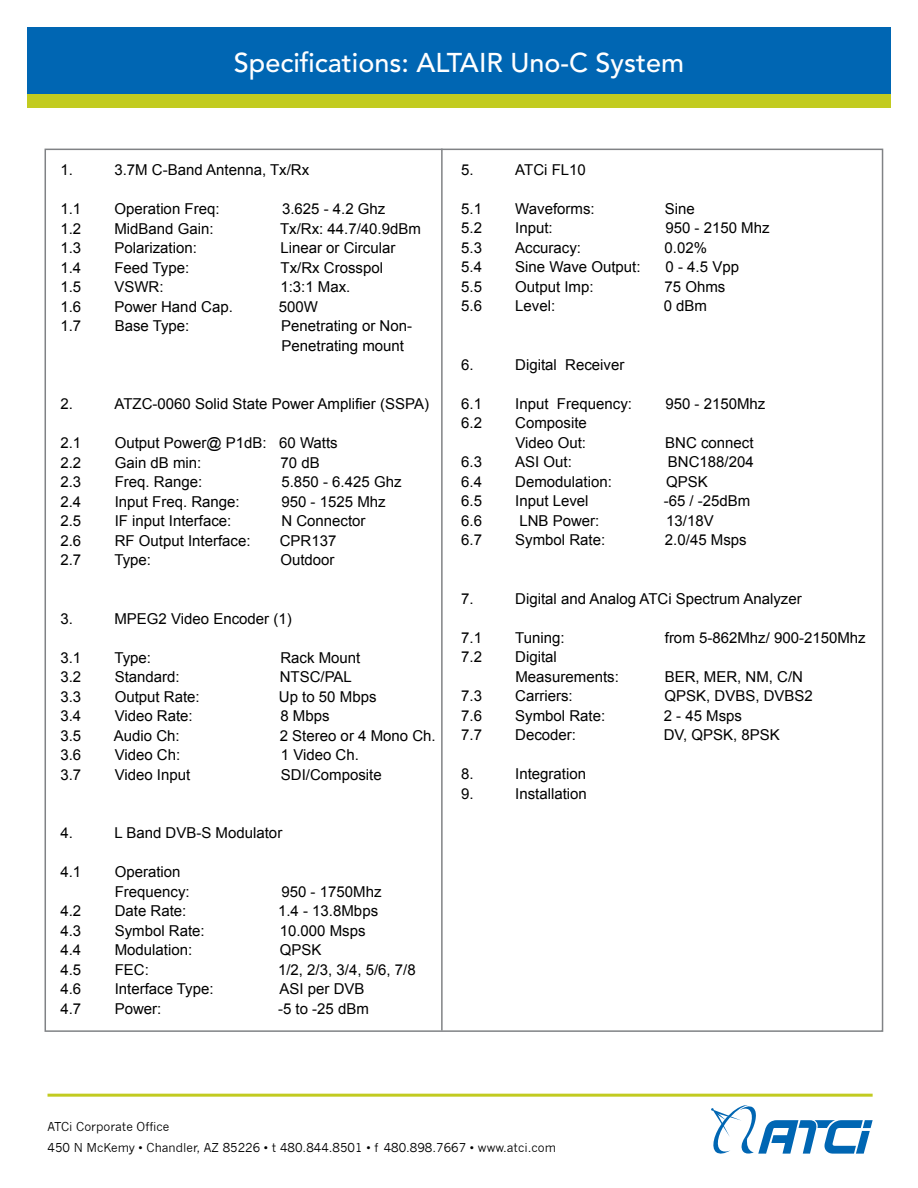
<style>
.page{position:relative;width:918px;height:1188px;background:#fff}
.page>*{position:absolute;margin:0;border:0;box-sizing:border-box;transform-origin:0 0}
.t1{font:500 27px "Avenir";color:#fff}
.t2{font:15px/19.5px "Arial";color:#000}
.t3{font:12px/21px "News Gothic";color:#000}
</style>
<div class="page">
<div style="left:27px;top:27px;width:864px;height:81px;background:#0066b3"></div>
<div style="left:27px;top:94px;width:864px;height:14px;background:#c2cb20"></div>
<hr style="left:48px;top:1094px;width:825px;height:3px;background:#c2cb20">
<svg style="left:711px;top:1105px;width:162px;height:49px"></svg>
<hr style="left:441px;top:149px;width:2px;height:882px;background:#808285">
<h1 class="t1" style="left:234px;top:47px;width:452px">Specifications: ALTAIR Uno-C System</h1>
<p class="t2" style="left:60px;top:160px;width:14px">1.</p>
<p class="t2" style="left:114px;top:160px;width:196px">3.7M C-Band Antenna, Tx/Rx</p>
<p class="t2" style="left:60px;top:199px;width:22px">1.1</p>
<p class="t2" style="left:114px;top:199px;width:107px">Operation Freq:</p>
<p class="t2" style="left:282px;top:199px;width:105px">3.625 - 4.2 Ghz</p>
<p class="t2" style="left:60px;top:219px;width:22px">1.2</p>
<p class="t2" style="left:114px;top:219px;width:101px">MidBand Gain:</p>
<p class="t2" style="left:280px;top:219px;width:142px">Tx/Rx: 44.7/40.9dBm</p>
<p class="t2" style="left:60px;top:238px;width:22px">1.3</p>
<p class="t2" style="left:114px;top:238px;width:84px">Polarization:</p>
<p class="t2" style="left:280px;top:238px;width:117px">Linear or Circular</p>
<p class="t2" style="left:60px;top:258px;width:22px">1.4</p>
<p class="t2" style="left:114px;top:258px;width:76px">Feed Type:</p>
<p class="t2" style="left:281px;top:258px;width:104px">Tx/Rx Crosspol</p>
<p class="t2" style="left:60px;top:277px;width:22px">1.5</p>
<p class="t2" style="left:114px;top:277px;width:51px">VSWR:</p>
<p class="t2" style="left:280px;top:277px;width:72px">1:3:1 Max.</p>
<p class="t2" style="left:60px;top:297px;width:22px">1.6</p>
<p class="t2" style="left:114px;top:297px;width:120px">Power Hand Cap.</p>
<p class="t2" style="left:279px;top:297px;width:41px">500W</p>
<p class="t2" style="left:60px;top:316px;width:22px">1.7</p>
<p class="t2" style="left:115px;top:316px;width:76px">Base Type:</p>
<p class="t2" style="left:281px;top:316px;width:132px">Penetrating or Non-<br>Penetrating mount</p>
<p class="t2" style="left:60px;top:394px;width:14px">2.</p>
<p class="t2" style="left:114px;top:394px;width:316px">ATZC-0060 Solid State Power Amplifier (SSPA)</p>
<p class="t2" style="left:60px;top:433px;width:22px">2.1</p>
<p class="t2" style="left:115px;top:433px;width:225px">Output Power@ P1dB: 60 Watts</p>
<p class="t2" style="left:60px;top:453px;width:22px">2.2</p>
<p class="t2" style="left:115px;top:453px;width:88px">Gain dB min:</p>
<p class="t2" style="left:281px;top:453px;width:41px">70 dB</p>
<p class="t2" style="left:60px;top:472px;width:22px">2.3</p>
<p class="t2" style="left:115px;top:472px;width:89px">Freq. Range:</p>
<p class="t2" style="left:281px;top:472px;width:122px">5.850 - 6.425 Ghz</p>
<p class="t2" style="left:60px;top:492px;width:22px">2.4</p>
<p class="t2" style="left:115px;top:492px;width:127px">Input Freq. Range:</p>
<p class="t2" style="left:281px;top:492px;width:106px">950 - 1525 Mhz</p>
<p class="t2" style="left:60px;top:511px;width:22px">2.5</p>
<p class="t2" style="left:115px;top:511px;width:118px">IF input Interface:</p>
<p class="t2" style="left:281px;top:511px;width:86px">N Connector</p>
<p class="t2" style="left:60px;top:531px;width:22px">2.6</p>
<p class="t2" style="left:115px;top:531px;width:137px">RF Output Interface:</p>
<p class="t2" style="left:280px;top:531px;width:58px">CPR137</p>
<p class="t2" style="left:60px;top:550px;width:22px">2.7</p>
<p class="t2" style="left:114px;top:550px;width:38px">Type:</p>
<p class="t2" style="left:280px;top:550px;width:56px">Outdoor</p>
<p class="t2" style="left:60px;top:609px;width:14px">3.</p>
<p class="t2" style="left:114px;top:609px;width:179px">MPEG2 Video Encoder (1)</p>
<p class="t2" style="left:60px;top:648px;width:22px">3.1</p>
<p class="t2" style="left:114px;top:648px;width:38px">Type:</p>
<p class="t2" style="left:280px;top:648px;width:82px">Rack Mount</p>
<p class="t2" style="left:60px;top:667px;width:22px">3.2</p>
<p class="t2" style="left:115px;top:667px;width:67px">Standard:</p>
<p class="t2" style="left:280px;top:667px;width:74px">NTSC/PAL</p>
<p class="t2" style="left:60px;top:687px;width:22px">3.3</p>
<p class="t2" style="left:115px;top:687px;width:87px">Output Rate:</p>
<p class="t2" style="left:279px;top:687px;width:99px">Up to 50 Mbps</p>
<p class="t2" style="left:60px;top:706px;width:22px">3.4</p>
<p class="t2" style="left:115px;top:706px;width:80px">Video Rate:</p>
<p class="t2" style="left:280px;top:706px;width:51px">8 Mbps</p>
<p class="t2" style="left:60px;top:726px;width:22px">3.5</p>
<p class="t2" style="left:114px;top:726px;width:67px">Audio Ch:</p>
<p class="t2" style="left:280px;top:726px;width:157px">2 Stereo or 4 Mono Ch.</p>
<p class="t2" style="left:60px;top:745px;width:22px">3.6</p>
<p class="t2" style="left:115px;top:745px;width:67px">Video Ch:</p>
<p class="t2" style="left:281px;top:745px;width:80px">1 Video Ch.</p>
<p class="t2" style="left:60px;top:765px;width:22px">3.7</p>
<p class="t2" style="left:115px;top:765px;width:77px">Video Input</p>
<p class="t2" style="left:281px;top:765px;width:102px">SDI/Composite</p>
<p class="t2" style="left:60px;top:823px;width:14px">4.</p>
<p class="t2" style="left:114px;top:823px;width:169px">L Band DVB-S Modulator</p>
<p class="t2" style="left:60px;top:862px;width:22px">4.1</p>
<p class="t2" style="left:115px;top:862px;width:77px">Operation<br>Frequency:</p>
<p class="t2" style="left:281px;top:882px;width:102px">950 - 1750Mhz</p>
<p class="t2" style="left:60px;top:901px;width:22px">4.2</p>
<p class="t2" style="left:115px;top:901px;width:73px">Date Rate:</p>
<p class="t2" style="left:278px;top:901px;width:102px">1.4 - 13.8Mbps</p>
<p class="t2" style="left:60px;top:921px;width:22px">4.3</p>
<p class="t2" style="left:115px;top:921px;width:92px">Symbol Rate:</p>
<p class="t2" style="left:280px;top:921px;width:87px">10.000 Msps</p>
<p class="t2" style="left:60px;top:940px;width:22px">4.4</p>
<p class="t2" style="left:115px;top:940px;width:79px">Modulation:</p>
<p class="t2" style="left:280px;top:940px;width:43px">QPSK</p>
<p class="t2" style="left:60px;top:960px;width:22px">4.5</p>
<p class="t2" style="left:115px;top:960px;width:36px">FEC:</p>
<p class="t2" style="left:278px;top:960px;width:139px">1/2, 2/3, 3/4, 5/6, 7/8</p>
<p class="t2" style="left:60px;top:979px;width:22px">4.6</p>
<p class="t2" style="left:115px;top:979px;width:100px">Interface Type:</p>
<p class="t2" style="left:279px;top:979px;width:87px">ASI per DVB</p>
<p class="t2" style="left:60px;top:999px;width:22px">4.7</p>
<p class="t2" style="left:115px;top:999px;width:48px">Power:</p>
<p class="t2" style="left:278px;top:999px;width:92px">-5 to -25 dBm</p>
<p class="t2" style="left:461px;top:160px;width:14px">5.</p>
<p class="t2" style="left:515px;top:160px;width:72px">ATCi FL10</p>
<p class="t2" style="left:461px;top:199px;width:22px">5.1</p>
<p class="t2" style="left:515px;top:199px;width:81px">Waveforms:</p>
<p class="t2" style="left:665px;top:199px;width:32px">Sine</p>
<p class="t2" style="left:461px;top:219px;width:22px">5.2</p>
<p class="t2" style="left:515px;top:219px;width:39px">Input:</p>
<p class="t2" style="left:665px;top:219px;width:106px">950 - 2150 Mhz</p>
<p class="t2" style="left:461px;top:238px;width:22px">5.3</p>
<p class="t2" style="left:515px;top:238px;width:67px">Accuracy:</p>
<p class="t2" style="left:665px;top:238px;width:44px">0.02%</p>
<p class="t2" style="left:461px;top:258px;width:22px">5.4</p>
<p class="t2" style="left:515px;top:258px;width:127px">Sine Wave Output:</p>
<p class="t2" style="left:666px;top:258px;width:75px">0 - 4.5 Vpp</p>
<p class="t2" style="left:461px;top:277px;width:22px">5.5</p>
<p class="t2" style="left:515px;top:277px;width:80px">Output Imp:</p>
<p class="t2" style="left:665px;top:277px;width:62px">75 Ohms</p>
<p class="t2" style="left:461px;top:297px;width:22px">5.6</p>
<p class="t2" style="left:515px;top:297px;width:42px">Level:</p>
<p class="t2" style="left:664px;top:297px;width:45px">0 dBm</p>
<p class="t2" style="left:461px;top:355px;width:14px">6.</p>
<p class="t2" style="left:515px;top:355px;width:111px">Digital Receiver</p>
<p class="t2" style="left:461px;top:394px;width:22px">6.1</p>
<p class="t2" style="left:515px;top:394px;width:118px">Input Frequency:</p>
<p class="t2" style="left:665px;top:394px;width:102px">950 - 2150Mhz</p>
<p class="t2" style="left:461px;top:414px;width:22px">6.2</p>
<p class="t2" style="left:515px;top:414px;width:73px">Composite<br>Video Out:</p>
<p class="t2" style="left:665px;top:433px;width:90px">BNC connect</p>
<p class="t2" style="left:461px;top:453px;width:22px">6.3</p>
<p class="t2" style="left:515px;top:453px;width:58px">ASI Out:</p>
<p class="t2" style="left:668px;top:453px;width:87px">BNC188/204</p>
<p class="t2" style="left:461px;top:472px;width:22px">6.4</p>
<p class="t2" style="left:515px;top:472px;width:98px">Demodulation:</p>
<p class="t2" style="left:666px;top:472px;width:43px">QPSK</p>
<p class="t2" style="left:461px;top:492px;width:22px">6.5</p>
<p class="t2" style="left:515px;top:492px;width:75px">Input Level</p>
<p class="t2" style="left:664px;top:492px;width:88px">-65 / -25dBm</p>
<p class="t2" style="left:461px;top:511px;width:22px">6.6</p>
<p class="t2" style="left:519px;top:511px;width:82px">LNB Power:</p>
<p class="t2" style="left:666px;top:511px;width:49px">13/18V</p>
<p class="t2" style="left:461px;top:531px;width:22px">6.7</p>
<p class="t2" style="left:515px;top:531px;width:92px">Symbol Rate:</p>
<p class="t2" style="left:665px;top:531px;width:83px">2.0/45 Msps</p>
<p class="t2" style="left:461px;top:589px;width:14px">7.</p>
<p class="t2" style="left:515px;top:589px;width:288px">Digital and Analog ATCi Spectrum Analyzer</p>
<p class="t2" style="left:461px;top:628px;width:22px">7.1</p>
<p class="t2" style="left:515px;top:628px;width:51px">Tuning:</p>
<p class="t2" style="left:665px;top:628px;width:202px">from 5-862Mhz/ 900-2150Mhz</p>
<p class="t2" style="left:461px;top:648px;width:22px">7.2</p>
<p class="t2" style="left:515px;top:648px;width:105px">Digital<br>Measurements:</p>
<p class="t2" style="left:665px;top:667px;width:140px">BER, MER, NM, C/N</p>
<p class="t2" style="left:461px;top:687px;width:22px">7.3</p>
<p class="t2" style="left:515px;top:687px;width:59px">Carriers:</p>
<p class="t2" style="left:665px;top:687px;width:150px">QPSK, DVBS, DVBS2</p>
<p class="t2" style="left:461px;top:706px;width:22px">7.6</p>
<p class="t2" style="left:515px;top:706px;width:92px">Symbol Rate:</p>
<p class="t2" style="left:664px;top:706px;width:80px">2 - 45 Msps</p>
<p class="t2" style="left:461px;top:726px;width:22px">7.7</p>
<p class="t2" style="left:515px;top:726px;width:62px">Decoder:</p>
<p class="t2" style="left:664px;top:726px;width:118px">DV, QPSK, 8PSK</p>
<p class="t2" style="left:461px;top:765px;width:14px">8.</p>
<p class="t2" style="left:515px;top:765px;width:72px">Integration</p>
<p class="t2" style="left:461px;top:784px;width:14px">9.</p>
<p class="t2" style="left:515px;top:784px;width:73px">Installation</p>
<p class="t3" style="left:48px;top:1117px;width:510px">ATCi Corporate Office<br>450 N McKemy • Chandler, AZ 85226 • t 480.844.8501 • f 480.898.7667 • www.atci.com</p>
</div>
